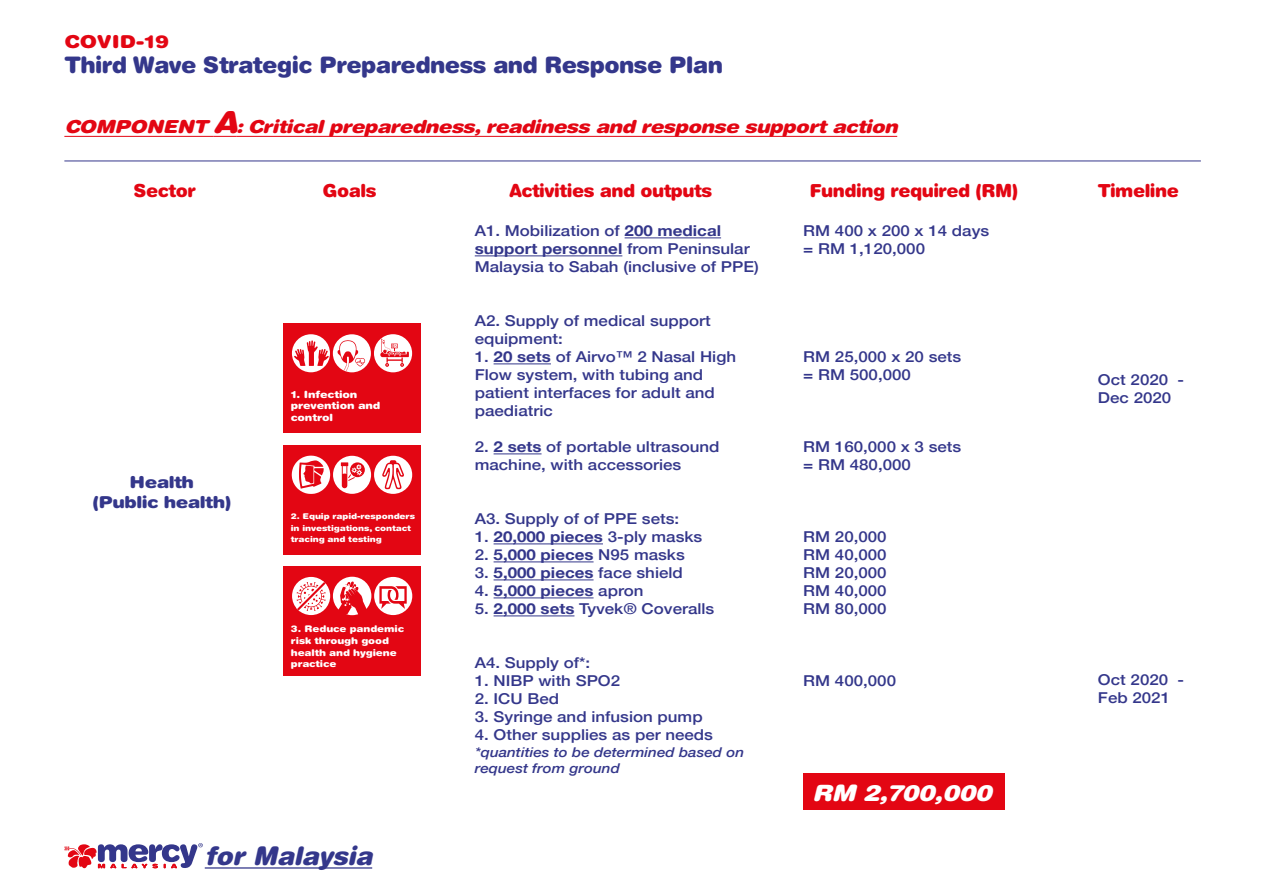
<style>
.page{position:relative;width:1263px;height:893px;background:#fff}
.page>*{position:absolute;margin:0;border:0;box-sizing:border-box;transform-origin:0 0}
.t1{font:italic 900 25.5px "Helvetica Rounded";letter-spacing:-.01em;color:#34378b}
.t2{font:900 22.8px "Helvetica Rounded";letter-spacing:-.025em;color:#34378b}
.t3{font:italic 900 22.5px "Helvetica Rounded";letter-spacing:-.03em;color:#fff;scale:1.14 1}
.t4{font:italic 900 18px "Helvetica Rounded";letter-spacing:-.03em;color:#e30613;scale:1.14 1}
.t5{font:900 18px "Helvetica Rounded";letter-spacing:-.025em;color:#e30613}
.t6{font:900 17.85px "Helvetica Rounded";color:#e30613;scale:1.17 1}
.t7{font:900 16.5px/19.8px "Helvetica Rounded";letter-spacing:-.03em;color:#34378b;text-align:center;scale:1.14 1}
.t8{font:500 15px/18px "Helvetica Neue";color:#34378b;scale:1.13 1}
.t9{font:700 15px "Helvetica Neue";color:#34378b;scale:1.13 1}
.t10{font:italic 500 13.5px/16.2px "Helvetica Neue";color:#34378b;scale:1.13 1}
.t11{font:900 9.9px/11.7px "Helvetica Rounded";letter-spacing:-.01em;color:#fff;scale:1.14 1}
.t12{font:900 9.15px/11.7px "Helvetica Rounded";letter-spacing:-.01em;color:#fff;scale:1.14 1}
.t13{font:900 7.95px/11.6px "Helvetica Rounded";letter-spacing:-.01em;color:#fff;scale:1.14 1}
.s1{font-size:30px}
.s2{font-weight:700}
.s3{font-weight:500}
</style>
<div class="page">
<svg style="left:64px;top:843px;width:139px;height:26px"></svg>
<hr style="left:205px;top:867px;width:167px;height:2px;background:#34378b">
<div style="left:803px;top:774px;width:202px;height:36px;background:#e30613"></div>
<hr style="left:64px;top:161px;width:1137px;height:1px;background:#34378b">
<hr style="left:64px;top:136px;width:150px;height:1px;background:#e30613">
<svg style="left:214px;top:136px;width:22px;height:1px"></svg>
<hr style="left:236px;top:136px;width:661px;height:1px;background:#e30613">
<div style="left:283px;top:445px;width:138px;height:110px;background:#e30613"></div>
<svg style="left:292px;top:456px;width:38px;height:38px"></svg>
<div style="left:374px;top:456px;width:38px;height:38px;background:#fff;border-radius:50%"></div>
<svg style="left:382px;top:460px;width:22px;height:29px"></svg>
<div style="left:333px;top:456px;width:38px;height:38px;background:#fff;border-radius:50%"></div>
<svg style="left:341px;top:462px;width:24px;height:26px"></svg>
<div style="left:283px;top:323px;width:138px;height:110px;background:#e30613"></div>
<div style="left:374px;top:334px;width:38px;height:38px;background:#fff;border-radius:50%"></div>
<svg style="left:380px;top:338px;width:29px;height:29px"></svg>
<div style="left:333px;top:334px;width:38px;height:38px;background:#fff;border-radius:50%"></div>
<svg style="left:337px;top:340px;width:28px;height:31px"></svg>
<div style="left:292px;top:334px;width:38px;height:38px;background:#fff;border-radius:50%"></div>
<svg style="left:294px;top:340px;width:35px;height:26px"></svg>
<div style="left:283px;top:566px;width:138px;height:110px;background:#e30613"></div>
<svg style="left:292px;top:577px;width:38px;height:38px"></svg>
<div style="left:374px;top:577px;width:38px;height:38px;background:#fff;border-radius:50%"></div>
<svg style="left:379px;top:586px;width:28px;height:23px"></svg>
<div style="left:333px;top:577px;width:38px;height:38px;background:#fff;border-radius:50%"></div>
<svg style="left:337px;top:581px;width:31px;height:35px"></svg>
<hr style="left:625px;top:237px;width:96px;height:1px;background:#34378b">
<hr style="left:475px;top:255px;width:147px;height:1px;background:#34378b">
<hr style="left:494px;top:363px;width:57px;height:1px;background:#34378b">
<hr style="left:494px;top:453px;width:47px;height:1px;background:#34378b">
<hr style="left:494px;top:543px;width:109px;height:1px;background:#34378b">
<hr style="left:494px;top:561px;width:99px;height:1px;background:#34378b">
<hr style="left:494px;top:579px;width:99px;height:1px;background:#34378b">
<hr style="left:494px;top:597px;width:99px;height:1px;background:#34378b">
<hr style="left:494px;top:615px;width:80px;height:1px;background:#34378b">
<p class="t6" style="left:64px;top:30px;width:91px">COVID-19</p>
<h2 class="t2" style="left:64px;top:50px;width:660px">Third Wave Strategic Preparedness and Response Plan</h2>
<p class="t4" style="left:64px;top:115px;width:732px">COMPONENT <span class="s1">A</span>: Critical preparedness, readiness and response support action</p>
<p class="t5" style="left:133px;top:179px;width:64px">Sector</p>
<p class="t5" style="left:322px;top:179px;width:56px">Goals</p>
<p class="t5" style="left:509px;top:179px;width:204px">Activities and outputs</p>
<p class="t5" style="left:810px;top:179px;width:210px">Funding required (RM)</p>
<p class="t5" style="left:1098px;top:179px;width:82px">Timeline</p>
<p class="t7" style="left:92px;top:472px;width:123px">Health<br>(Public health)</p>
<p class="t11" style="left:291px;top:388px;width:80px">1. Infection prevention and control</p>
<p class="t13" style="left:291px;top:510px;width:111px">2. Equip rapid-responders in investigations, contact tracing and testing</p>
<p class="t12" style="left:291px;top:623px;width:101px">3. Reduce pandemic risk through good health and hygiene practice</p>
<h1 class="t1" style="left:205px;top:840px;width:169px">for Malaysia</h1>
<p class="t8" style="left:475px;top:221px;width:253px">A1. Mobilization of <span class="s2">200 medical support personnel</span> from Peninsular<br>Malaysia to Sabah (inclusive of PPE)</p>
<p class="t8" style="left:475px;top:311px;width:210px">A2. Supply of medical support equipment:</p>
<p class="t8" style="left:475px;top:347px;width:233px">1. <span class="s2">20 sets</span> of Airvo™ 2 Nasal High<br>Flow system, with tubing and patient interfaces for adult and paediatric</p>
<p class="t8" style="left:475px;top:437px;width:218px">2. <span class="s2">2 sets</span> of portable ultrasound machine, with accessories</p>
<p class="t8" style="left:475px;top:509px;width:182px">A3. Supply of of PPE sets:</p>
<p class="t8" style="left:475px;top:527px;width:203px">1. <span class="s2">20,000 pieces</span> 3-ply masks</p>
<p class="t9" style="left:475px;top:543px;width:187px"><span class="s3">2.</span> 5,000 pieces <span class="s3">N95 masks</span></p>
<p class="t8" style="left:475px;top:563px;width:186px">3. <span class="s2">5,000 pieces</span> face shield</p>
<p class="t9" style="left:475px;top:579px;width:151px"><span class="s3">4.</span> 5,000 pieces <span class="s3">apron</span></p>
<p class="t8" style="left:475px;top:599px;width:214px">5. <span class="s2">2,000 sets</span> Tyvek® Coveralls</p>
<p class="t8" style="left:475px;top:653px;width:104px">A4. Supply of*:</p>
<p class="t8" style="left:475px;top:671px;width:130px">1. NIBP with SPO2</p>
<p class="t8" style="left:475px;top:689px;width:76px">2. ICU Bed</p>
<p class="t8" style="left:475px;top:707px;width:203px">3. Syringe and infusion pump</p>
<p class="t8" style="left:475px;top:725px;width:212px">4. Other supplies as per needs</p>
<p class="t10" style="left:475px;top:743px;width:240px">*quantities to be determined based on request from ground</p>
<p class="t8" style="left:803px;top:221px;width:166px">RM 400 x 200 x 14 days = RM 1,120,000</p>
<p class="t8" style="left:803px;top:347px;width:141px">RM 25,000 x 20 sets = RM 500,000</p>
<p class="t8" style="left:803px;top:437px;width:141px">RM 160,000 x 3 sets = RM 480,000</p>
<p class="t8" style="left:803px;top:527px;width:75px;text-align:justify">RM 20,000<br>RM 40,000<br>RM 20,000<br>RM 40,000<br>RM 80,000</p>
<p class="t8" style="left:803px;top:671px;width:84px">RM 400,000</p>
<h3 class="t3" style="left:812px;top:779px;width:159px">RM 2,700,000</h3>
<p class="t8" style="left:1098px;top:369px;width:78px">Oct 2020 -<br>Dec 2020</p>
<p class="t8" style="left:1098px;top:669px;width:78px">Oct 2020 -<br>Feb 2021</p>
</div>
